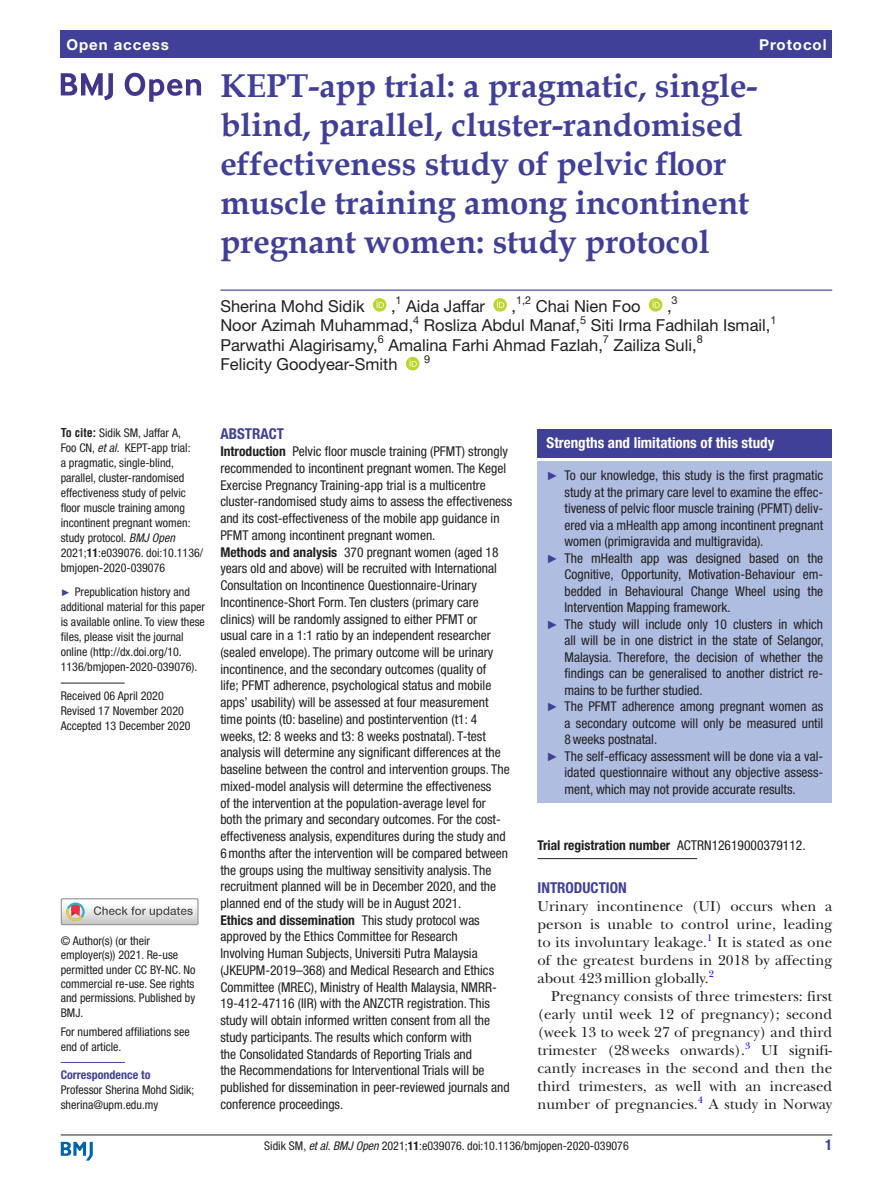
<style>
.page{position:relative;width:893px;height:1191px;background:#fff}
.page>*{position:absolute;margin:0;border:0;box-sizing:border-box;transform-origin:0 0}
.t1{font:700 33px/39px "Book Antiqua";color:#414099}
.t2{font:16.5px "Helvetica Neue LT Std";color:#231f20}
.t3{font:15px/18px "New Baskerville";color:#231f20;text-align:justify}
.t4{font:700 condensed 15px "Helvetica Neue LT Std";color:#fff}
.t5{font:700 condensed 15px "Helvetica Neue LT Std";color:#414099}
.t6{font:700 15px "Helvetica Neue LT Std";letter-spacing:.065em;color:#fff}
.t7{font:condensed 13.5px/16.8px "Helvetica Neue LT Std";color:#231f20}
.t8{font:700 condensed 13.5px "Helvetica Neue LT Std";color:#231f20}
.t9{font:condensed 12px/15px "Helvetica Neue LT Std";color:#231f20}
.t10{font:700 condensed 12px "Helvetica Neue LT Std";color:#414099}
.t11{font:10.95px "Helvetica Neue LT Std";color:#231f20}
.t12{font:9.9px "New Baskerville";color:#00f}
.s1{font-family:"Helvetica LT Std";font-weight:700}
.s2{font-style:italic}
.s3{font-weight:700}
.s4{font-family:"Arial";font-stretch:normal;font-size:9.75px;color:#414099}
.s5{font-family:"Arial";font-stretch:normal;font-size:12px;color:#414099}
.s6{font-weight:400}
</style>
<div class="page">
<hr style="left:61px;top:1134px;width:771px;height:1px;background:#231f20">
<svg style="left:61px;top:1141px;width:32px;height:19px"></svg>
<div style="left:61px;top:31px;width:771px;height:27px;background:#414099"></div>
<hr style="left:220px;top:289px;width:612px;height:2px;background:#414099">
<svg style="left:373px;top:298px;width:13px;height:14px"></svg>
<svg style="left:493px;top:298px;width:14px;height:14px"></svg>
<svg style="left:649px;top:298px;width:13px;height:14px"></svg>
<svg style="left:406px;top:357px;width:13px;height:13px"></svg>
<hr style="left:61px;top:682px;width:64px;height:1px;background:#231f20">
<hr style="left:61px;top:1062px;width:64px;height:1px;background:#414099">
<svg style="left:61px;top:73px;width:52px;height:27px"></svg>
<svg style="left:125px;top:73px;width:76px;height:29px"></svg>
<div style="left:61px;top:898px;width:138px;height:27px;border:1px solid #969090"></div>
<svg style="left:61px;top:898px;width:137px;height:26px"></svg>
<hr style="left:538px;top:858px;width:159px;height:1px;background:#231f20">
<div style="left:538px;top:429px;width:294px;height:28px;background:#414099"></div>
<div style="left:538px;top:461px;width:294px;height:342px;background:#afbde1"></div>
<p class="t6" style="left:66px;top:35px;width:104px">Open access</p>
<p class="t6" style="left:759px;top:35px;width:69px">Protocol</p>
<h1 class="t1" style="left:220px;top:66px;width:539px">KEPT-app trial: a pragmatic, single&shy;blind, parallel, cluster-randomised effectiveness study of pelvic floor muscle training among incontinent pregnant women: study protocol</h1>
<p class="t2" style="left:220px;top:296px;width:146px">Sherina Mohd Sidik</p>
<p class="t2" style="left:391px;top:296px;width:6px">,</p>
<p class="t11" style="left:396px;top:294px;width:8px">1</p>
<p class="t2" style="left:406px;top:296px;width:80px">Aida Jaffar</p>
<p class="t11" style="left:516px;top:294px;width:17px">1,2</p>
<p class="t2" style="left:536px;top:296px;width:106px">Chai Nien Foo</p>
<p class="t11" style="left:672px;top:294px;width:8px">3</p>
<p class="t2" style="left:511px;top:296px;width:6px">,</p>
<p class="t2" style="left:667px;top:296px;width:6px">,</p>
<p class="t2" style="left:220px;top:315px;width:194px">Noor Azimah Muhammad,</p>
<p class="t11" style="left:413px;top:313px;width:8px">4</p>
<p class="t2" style="left:424px;top:315px;width:158px">Rosliza Abdul Manaf,</p>
<p class="t11" style="left:580px;top:313px;width:8px">5</p>
<p class="t2" style="left:591px;top:315px;width:181px">Siti Irma Fadhilah Ismail,</p>
<p class="t11" style="left:770px;top:313px;width:8px">1</p>
<p class="t2" style="left:220px;top:335px;width:159px">Parwathi Alagirisamy,</p>
<p class="t11" style="left:378px;top:333px;width:8px">6</p>
<p class="t2" style="left:388px;top:335px;width:216px">Amalina Farhi Ahmad Fazlah,</p>
<p class="t11" style="left:603px;top:333px;width:8px">7</p>
<p class="t2" style="left:614px;top:335px;width:85px">Zailiza Suli,</p>
<p class="t11" style="left:697px;top:333px;width:8px">8</p>
<p class="t2" style="left:220px;top:355px;width:179px">Felicity Goodyear-Smith</p>
<p class="t11" style="left:424px;top:352px;width:8px">9</p>
<p class="t9" style="left:61px;top:425px;width:144px"><span class="s1">To cite:</span> Sidik SM, Jaffar A,<br>Foo CN, <span class="s2">et al</span>. KEPT-app trial:<br>a pragmatic, single-blind, parallel, cluster-randomised effectiveness study of pelvic floor muscle training among incontinent pregnant women: study protocol. <span class="s2">BMJ Open<br></span>2021;<span class="s3">11</span>:e039076. doi:10.1136/ bmjopen-2020-039076</p>
<p class="t9" style="left:61px;top:584px;width:146px"><span class="s4">►</span> Prepublication history and additional material for this paper is available online. To view these files, please visit the journal online (http://dx.doi.org/10.<br>1136/bmjopen-2020-039076).</p>
<p class="t9" style="left:61px;top:688px;width:131px">Received 06 April 2020<br>Revised 17 November 2020<br>Accepted 13 December 2020</p>
<p class="t9" style="left:61px;top:933px;width:136px;line-height:14.4px">© Author(s) (or their employer(s)) 2021. Re-use permitted under CC BY-NC. No commercial re-use. See rights and permissions. Published by<br>BMJ.</p>
<p class="t9" style="left:61px;top:1024px;width:130px">For numbered affiliations see end of article.</p>
<p class="t10" style="left:61px;top:1067px;width:91px">Correspondence to</p>
<p class="t9" style="left:61px;top:1082px;width:135px">Professor Sherina Mohd Sidik; sherina@upm.edu.my</p>
<p class="t5" style="left:220px;top:425px;width:65px">ABSTRACT</p>
<p class="t7" style="left:220px;top:443px;width:293px"><span class="s3">Introduction</span> Pelvic floor muscle training (PFMT) strongly recommended to incontinent pregnant women. The Kegel Exercise Pregnancy Training-app trial is a multicentre cluster-randomised study aims to assess the effectiveness and its cost-effectiveness of the mobile app guidance in PFMT among incontinent pregnant women.<br><span class="s3">Methods and analysis</span> 370 pregnant women (aged 18 years old and above) will be recruited with International Consultation on Incontinence Questionnaire-Urinary Incontinence-Short Form. Ten clusters (primary care clinics) will be randomly assigned to either PFMT or<br>usual care in a 1:1 ratio by an independent researcher (sealed envelope). The primary outcome will be urinary incontinence, and the secondary outcomes (quality of<br>life; PFMT adherence, psychological status and mobile apps’ usability) will be assessed at four measurement time points (t0: baseline) and postintervention (t1: 4 weeks, t2: 8 weeks and t3: 8 weeks postnatal). T-test analysis will determine any significant differences at the baseline between the control and intervention groups. The mixed-model analysis will determine the effectiveness<br>of the intervention at the population-average level for<br>both the primary and secondary outcomes. For the cost&shy;effectiveness analysis, expenditures during the study and 6months after the intervention will be compared between the groups using the multiway sensitivity analysis. The recruitment planned will be in December 2020, and the planned end of the study will be in August 2021.<br><span class="s3">Ethics and dissemination</span> This study protocol was approved by the Ethics Committee for Research<br>Involving Human Subjects, Universiti Putra Malaysia (JKEUPM-2019–368) and Medical Research and Ethics Committee (MREC), Ministry of Health Malaysia, NMRR-19-412-47116 (IIR) with the ANZCTR registration. This study will obtain informed written consent from all the study participants. The results which conform with<br>the Consolidated Standards of Reporting Trials and<br>the Recommendations for Interventional Trials will be published for dissemination in peer-reviewed journals and conference proceedings.</p>
<p class="t4" style="left:547px;top:434px;width:229px">Strengths and limitations of this study</p>
<p class="t7" style="left:547px;top:467px;width:278px"><span class="s5">►</span> To our knowledge, this study is the first pragmatic</p>
<p class="t7" style="left:565px;top:483px;width:260px">study at the primary care level to examine the effec-</p>
<p class="t7" style="left:565px;top:500px;width:260px">tiveness of pelvic floor muscle training (PFMT) deliv-</p>
<p class="t7" style="left:565px;top:516px;width:260px">ered via a mHealth app among incontinent pregnant</p>
<p class="t7" style="left:565px;top:533px;width:200px">women (primigravida and multigravida).</p>
<p class="t7" style="left:547px;top:549px;width:278px"><span class="s5">►</span> The mHealth app was designed based on the</p>
<p class="t7" style="left:565px;top:566px;width:260px">Cognitive, Opportunity, Motivation-Behaviour em-</p>
<p class="t7" style="left:565px;top:582px;width:260px">bedded in Behavioural Change Wheel using the</p>
<p class="t7" style="left:565px;top:599px;width:168px">Intervention Mapping framework.</p>
<p class="t7" style="left:547px;top:615px;width:278px"><span class="s5">►</span> The study will include only 10 clusters in which</p>
<p class="t7" style="left:565px;top:632px;width:261px">all will be in one district in the state of Selangor,</p>
<p class="t7" style="left:565px;top:648px;width:260px">Malaysia. Therefore, the decision of whether the</p>
<p class="t7" style="left:565px;top:665px;width:260px">findings can be generalised to another district re-</p>
<p class="t7" style="left:565px;top:681px;width:140px">mains to be further studied.</p>
<p class="t7" style="left:547px;top:698px;width:278px"><span class="s5">►</span> The PFMT adherence among pregnant women as</p>
<p class="t7" style="left:565px;top:714px;width:260px">a secondary outcome will only be measured until</p>
<p class="t7" style="left:565px;top:731px;width:94px">8weeks postnatal.</p>
<p class="t7" style="left:547px;top:747px;width:278px"><span class="s5">►</span> The self-efficacy assessment will be done via a val-</p>
<p class="t7" style="left:565px;top:764px;width:260px">idated questionnaire without any objective assess-</p>
<p class="t7" style="left:565px;top:780px;width:233px">ment, which may not provide accurate results.</p>
<p class="t8" style="left:538px;top:836px;width:270px">Trial registration number <span class="s6">ACTRN12619000379112.</span></p>
<p class="t5" style="left:538px;top:879px;width:91px">INTRODUCTION</p>
<p class="t3" style="left:538px;top:897px;width:296px">Urinary incontinence (UI) occurs when a person is unable to control urine, leading to its involuntary leakage.</p>
<p class="t12" style="left:707px;top:931px;width:7px">1</p>
<p class="t3" style="left:538px;top:933px;width:296px;text-indent:180px">It is stated as one of the greatest burdens in 2018 by affecting about 423million globally.</p>
<p class="t12" style="left:709px;top:967px;width:7px">2</p>
<p class="t3" style="left:538px;top:987px;width:296px;text-indent:14px">Pregnancy consists of three trimesters: first (early until week 12 of pregnancy); second (week 13 to week 27 of pregnancy) and third trimester (28weeks onwards).</p>
<p class="t12" style="left:745px;top:1039px;width:7px">3</p>
<p class="t3" style="left:538px;top:1041px;width:296px;text-indent:223px">UI signifi&shy;cantly increases in the second and then the third trimesters, as well with an increased number of pregnancies.</p>
<p class="t12" style="left:698px;top:1093px;width:7px">4</p>
<p class="t3" style="left:709px;top:1095px;width:125px">A study in Norway</p>
<p class="t9" style="left:264px;top:1137px;width:366px">Sidik SM, <span class="s2">et al</span>. <span class="s2">BMJ Open</span> 2021;<span class="s3">11</span>:e039076. doi:10.1136/bmjopen-2020-039076</p>
<p class="t5" style="left:825px;top:1135px;width:9px">1</p>
</div>
